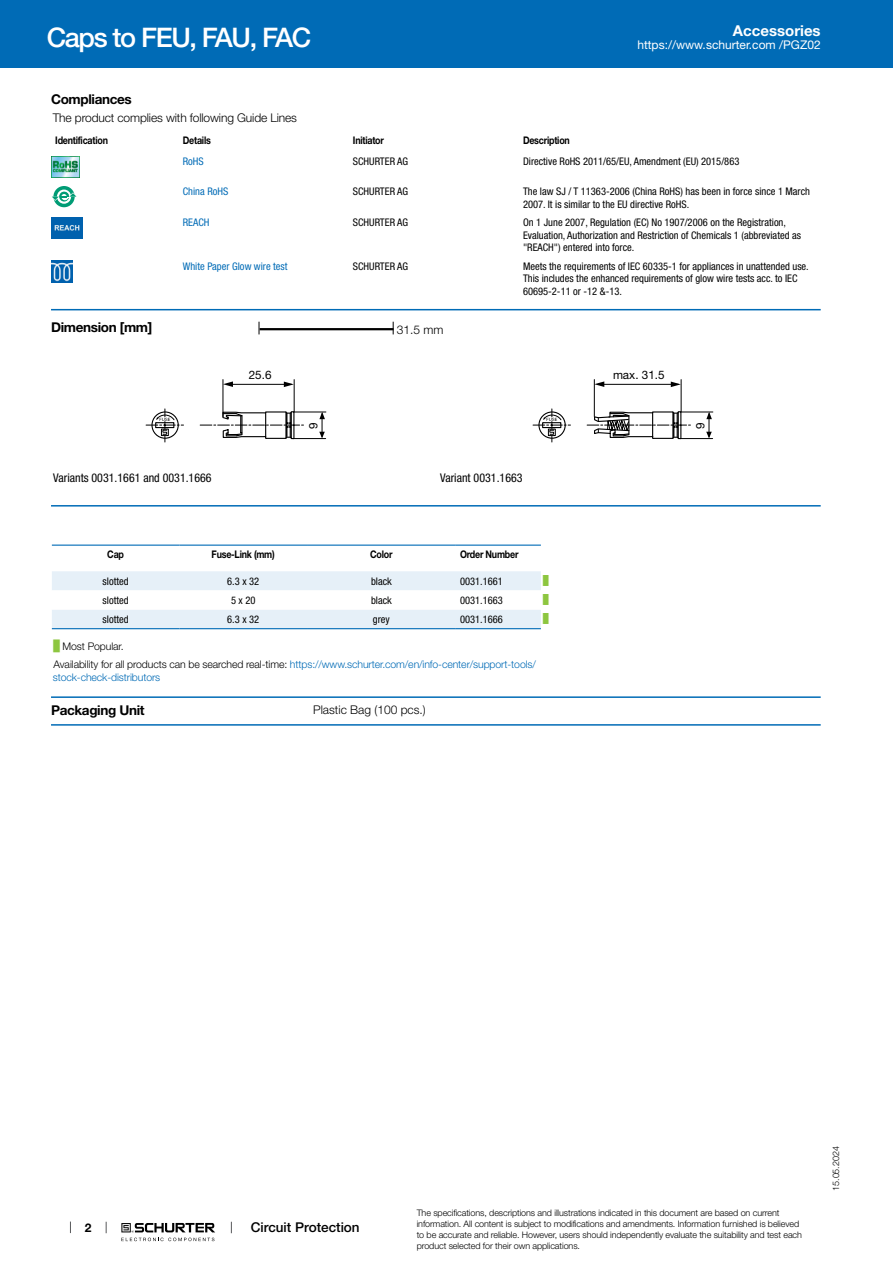
<style>
.page{position:relative;width:893px;height:1263px;background:#fff}
.page>*{position:absolute;margin:0;border:0;box-sizing:border-box;transform-origin:0 0}
.t1{font:500 27px "Helvetica Neue LT";letter-spacing:-.05em;color:#fff}
.t2{font:700 15px "Helvetica Neue LT";color:#fff}
.t3{font:700 13.5px "Helvetica Neue LT";letter-spacing:-.025em;color:#000}
.t4{font:500 13.5px "Helvetica Neue LT";color:#000}
.t5{font:300 12px "Helvetica Neue LT";letter-spacing:-.01em;color:#000}
.t6{font:condensed 12px "Helvetica Neue LT";color:#000}
.t7{font:12px "Helvetica Neue LT";color:#fff}
.t8{font:700 12px "Helvetica Neue LT";color:#000}
.t9{font:11.7px "Helvetica Neue LT";color:#000}
.t10{font:condensed 10.5px/12.6px "Helvetica Neue LT";color:#000}
.t11{font:300 10.5px/18.5px "Helvetica Neue LT";letter-spacing:-.01em;color:#000}
.t12{font:700 10.5px "Helvetica Neue LT";letter-spacing:-.025em;color:#000;scale:.85 1}
.t13{font:condensed 10.5px "Helvetica Neue LT";color:#006bb6}
.t14{font:300 10.5px "Helvetica Neue LT";letter-spacing:-.01em;color:#006bb6}
.t15{font:300 9px/10.8px "Helvetica Neue LT";letter-spacing:-.01em;color:#000}
.t16{font:9px "Arial Unicode MS";color:#8dc63f}
.s1{font-family:"Arial Unicode MS";font-weight:400;color:#8dc63f}
.s2{color:#006bb6}
</style>
<div class="page">
<svg style="left:70px;top:1221px;width:1px;height:12px"></svg>
<svg style="left:121px;top:1223px;width:94px;height:18px"></svg>
<div style="left:0;top:0;width:893px;height:68px;background:#006bb6"></div>
<img style="left:51px;top:156px;width:29px;height:21px">
<svg style="left:53px;top:186px;width:22px;height:21px"></svg>
<svg style="left:57px;top:190px;width:14px;height:14px"></svg>
<svg style="left:52px;top:192px;width:25px;height:9px"></svg>
<img style="left:51px;top:217px;width:32px;height:21px">
<img style="left:51px;top:261px;width:21px;height:21px">
<hr style="left:51px;top:309px;width:770px;height:1px;background:#006bb6">
<svg style="left:259px;top:322px;width:1px;height:12px"></svg>
<hr style="left:260px;top:328px;width:134px;height:2px;background:#000">
<svg style="left:393px;top:322px;width:1px;height:12px"></svg>
<svg style="left:200px;top:411px;width:104px;height:29px"></svg>
<hr style="left:294px;top:380px;width:1px;height:32px;background:#000">
<hr style="left:223px;top:380px;width:1px;height:37px;background:#000">
<svg style="left:146px;top:409px;width:38px;height:33px"></svg>
<hr style="left:294px;top:412px;width:32px;height:1px;background:#000">
<hr style="left:293px;top:438px;width:33px;height:1px;background:#000">
<hr style="left:231px;top:384px;width:60px;height:1px;background:#000">
<svg style="left:223px;top:381px;width:10px;height:6px"></svg>
<svg style="left:284px;top:382px;width:10px;height:5px"></svg>
<svg style="left:319px;top:412px;width:6px;height:26px"></svg>
<hr style="left:681px;top:380px;width:1px;height:32px;background:#000">
<hr style="left:594px;top:380px;width:1px;height:37px;background:#000">
<svg style="left:533px;top:409px;width:37px;height:33px"></svg>
<svg style="left:587px;top:411px;width:104px;height:29px"></svg>
<hr style="left:681px;top:412px;width:32px;height:1px;background:#000">
<hr style="left:680px;top:438px;width:33px;height:1px;background:#000">
<hr style="left:598px;top:384px;width:80px;height:1px;background:#000">
<svg style="left:594px;top:381px;width:10px;height:6px"></svg>
<svg style="left:671px;top:382px;width:10px;height:5px"></svg>
<svg style="left:706px;top:412px;width:6px;height:26px"></svg>
<hr style="left:51px;top:505px;width:770px;height:1px;background:#006bb6">
<div style="left:52px;top:571px;width:489px;height:19px;background:#e6f0f8"></div>
<div style="left:52px;top:610px;width:489px;height:20px;background:#e6f0f8"></div>
<hr style="left:52px;top:545px;width:127px;height:1px;background:#006bb6">
<hr style="left:179px;top:545px;width:128px;height:1px;background:#006bb6">
<hr style="left:307px;top:545px;width:149px;height:1px;background:#006bb6">
<hr style="left:456px;top:545px;width:85px;height:1px;background:#006bb6">
<hr style="left:52px;top:628px;width:127px;height:1px;background:#006bb6">
<hr style="left:179px;top:628px;width:128px;height:1px;background:#006bb6">
<hr style="left:307px;top:628px;width:149px;height:1px;background:#006bb6">
<hr style="left:456px;top:628px;width:85px;height:1px;background:#006bb6">
<hr style="left:51px;top:696px;width:770px;height:2px;background:#006bb6">
<hr style="left:51px;top:724px;width:770px;height:2px;background:#006bb6">
<h1 class="t1" style="left:47px;top:21px;width:266px">Caps to FEU, FAU, FAC</h1>
<h2 class="t2" style="left:733px;top:21px;width:89px">Accessories</h2>
<p class="t7" style="left:637px;top:38px;width:185px">https://www.schurter.com /PGZ02</p>
<p class="t3" style="left:51px;top:91px;width:82px">Compliances</p>
<p class="t5" style="left:53px;top:110px;width:246px">The product complies with following Guide Lines</p>
<p class="t12" style="left:55px;top:134px;width:64px">Identification</p>
<p class="t12" style="left:183px;top:134px;width:35px">Details</p>
<p class="t12" style="left:353px;top:134px;width:38px">Initiator</p>
<p class="t12" style="left:523px;top:134px;width:57px">Description</p>
<p class="t13" style="left:183px;top:156px;width:22px">RoHS</p>
<p class="t10" style="left:353px;top:155px;width:57px">SCHURTER AG</p>
<p class="t10" style="left:523px;top:155px;width:218px">Directive RoHS 2011/65/EU, Amendment (EU) 2015/863</p>
<p class="t13" style="left:183px;top:185px;width:47px">China RoHS</p>
<p class="t10" style="left:353px;top:185px;width:57px">SCHURTER AG</p>
<p class="t10" style="left:523px;top:185px;width:289px">The law SJ / T 11363-2006 (China RoHS) has been in force since 1 March<br>2007. It is similar to the EU directive RoHS.</p>
<p class="t13" style="left:183px;top:216px;width:28px">REACH</p>
<p class="t10" style="left:353px;top:216px;width:57px">SCHURTER AG</p>
<p class="t10" style="left:523px;top:216px;width:279px">On 1 June 2007, Regulation (EC) No 1907/2006 on the Registration,<br>Evaluation, Authorization and Restriction of Chemicals 1 (abbreviated as "REACH") entered into force.</p>
<p class="t13" style="left:183px;top:260px;width:106px">White Paper Glow wire test</p>
<p class="t10" style="left:353px;top:260px;width:57px">SCHURTER AG</p>
<p class="t10" style="left:523px;top:260px;width:287px">Meets the requirements of IEC 60335-1 for appliances in unattended use.<br>This includes the enhanced requirements of glow wire tests acc. to IEC<br>60695-2-11 or -12 &amp;-13.</p>
<p class="t3" style="left:51px;top:319px;width:103px">Dimension [mm]</p>
<p class="t5" style="left:397px;top:323px;width:48px">31.5 mm</p>
<p class="t9" style="left:249px;top:368px;width:24px">25.6</p>
<p class="t9" style="left:613px;top:368px;width:53px">max. 31.5</p>
<p class="t6" style="left:53px;top:471px;width:160px">Variants 0031.1661 and 0031.1666</p>
<p class="t9" style="left:306px;top:429px;width:8px;rotate:-90deg">9</p>
<p class="t6" style="left:440px;top:471px;width:84px">Variant 0031.1663</p>
<p class="t12" style="left:107px;top:548px;width:21px">Cap</p>
<p class="t12" style="left:212px;top:548px;width:76px">Fuse-Link (mm)</p>
<p class="t12" style="left:370px;top:548px;width:28px">Color</p>
<p class="t12" style="left:460px;top:548px;width:70px">Order Number</p>
<p class="t10" style="left:103px;top:575px;width:28px">slotted</p>
<p class="t10" style="left:227px;top:575px;width:33px">6.3 x 32</p>
<p class="t10" style="left:371px;top:575px;width:22px">black</p>
<p class="t10" style="left:460px;top:575px;width:44px">0031.1661</p>
<p class="t16" style="left:543px;top:574px;width:7px">█</p>
<p class="t10" style="left:103px;top:594px;width:28px">slotted</p>
<p class="t10" style="left:231px;top:594px;width:26px">5 x 20</p>
<p class="t10" style="left:371px;top:594px;width:22px">black</p>
<p class="t10" style="left:460px;top:594px;width:44px">0031.1663</p>
<p class="t16" style="left:543px;top:593px;width:7px">█</p>
<p class="t10" style="left:103px;top:613px;width:28px">slotted</p>
<p class="t10" style="left:227px;top:613px;width:33px">6.3 x 32</p>
<p class="t10" style="left:373px;top:613px;width:18px">grey</p>
<p class="t10" style="left:460px;top:613px;width:44px">0031.1666</p>
<p class="t16" style="left:543px;top:613px;width:7px">█</p>
<p class="t11" style="left:54px;top:636px;width:484px"><span class="s1">█</span> Most Popular.<br>Availability for all products can be searched real-time: <span class="s2">https://www.schurter.com/en/info-center/support-tools/</span></p>
<p class="t14" style="left:53px;top:671px;width:109px">stock-check-distributors</p>
<p class="t3" style="left:51px;top:702px;width:95px">Packaging Unit</p>
<p class="t5" style="left:313px;top:703px;width:114px">Plastic Bag (100 pcs.)</p>
<p class="t9" style="left:693px;top:429px;width:8px;rotate:-90deg">9</p>
<p class="t8" style="left:85px;top:1220px;width:8px">2</p>
<p class="t4" style="left:251px;top:1219px;width:110px">Circuit Protection</p>
<p class="t15" style="left:417px;top:1207px;width:387px">The specifications, descriptions and illustrations indicated in this document are based on current information. All content is subject to modifications and amendments. Information furnished is believed to be accurate and reliable. However, users should independently evaluate the suitability and test each product selected for their own applications.</p>
<p class="t15" style="left:830px;top:1191px;width:46px;rotate:-90deg">15.05.2024</p>
</div>
